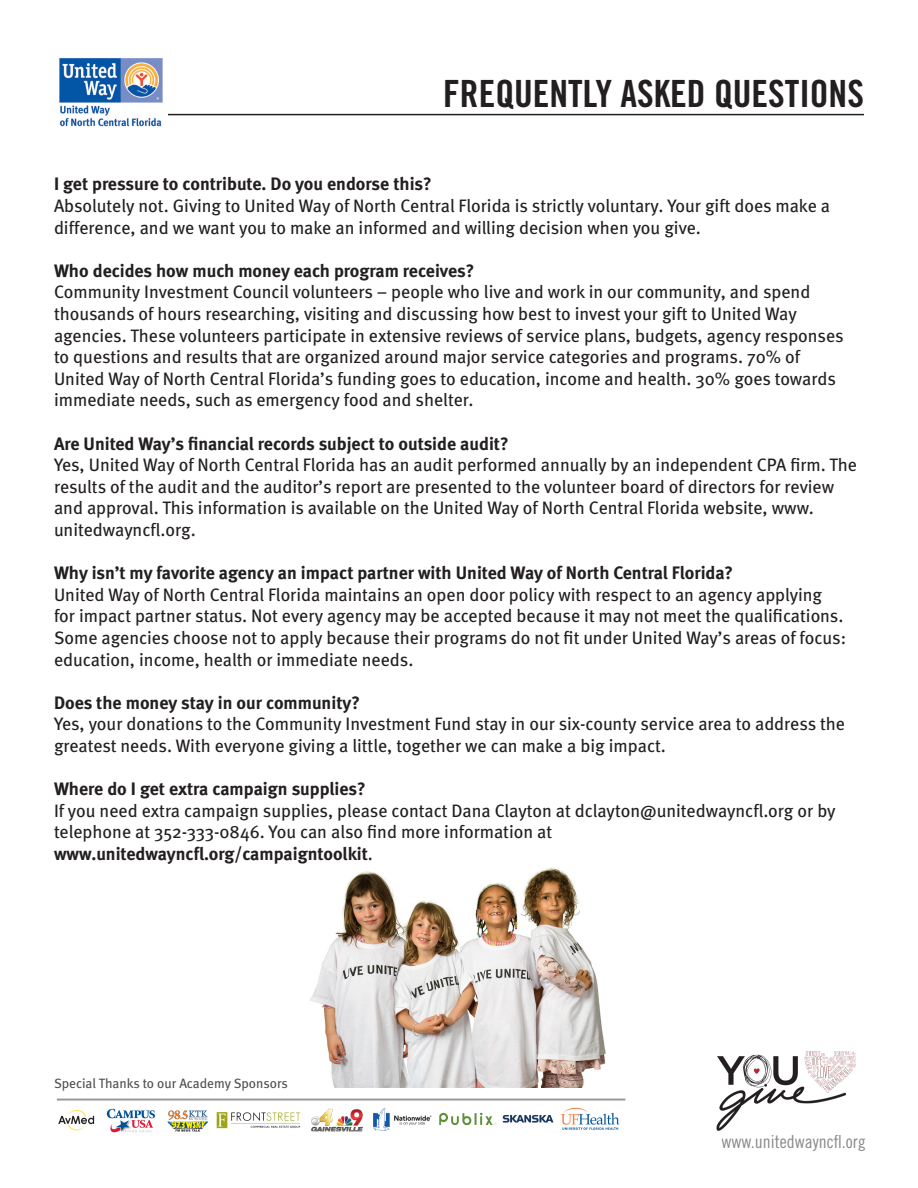
<style>
.page{position:relative;width:918px;height:1188px;background:#fff}
.page>*{position:absolute;margin:0;border:0;box-sizing:border-box;transform-origin:0 0}
.t1{font:37.5px "Trade Gothic Bold Cond Twenty";color:#231f20}
.t2{font:18px/21.6px "Meta";color:#231f20}
.t3{font:700 18px "Meta";color:#231f20}
.t4{font:18px "Trade Gothic Cond Eighteen";color:#231f20}
.t5{font:13.5px "Meta";color:#505050}
.s1{font-weight:400}
</style>
<div class="page">
<hr style="left:54px;top:114px;width:810px;height:1px;background:#231f20">
<img style="left:54px;top:58px;width:114px;height:69px">
<img style="left:56px;top:1098px;width:570px;height:35px">
<img style="left:716px;top:1051px;width:140px;height:80px">
<img style="left:310px;top:867px;width:296px;height:221px">
<p class="t1" style="left:443px;top:71px;width:422px">FREQUENTLY ASKED QUESTIONS</p>
<p class="t3" style="left:54px;top:174px;width:379px">I get pressure to contribute. Do you endorse this?</p>
<p class="t2" style="left:54px;top:195px;width:778px">Absolutely not. Giving to United Way of North Central Florida is strictly voluntary. Your gift does make a difference, and we want you to make an informed and willing decision when you give.</p>
<p class="t3" style="left:54px;top:260px;width:422px">Who decides how much money each program receives?</p>
<p class="t2" style="left:54px;top:281px;width:791px">Community Investment Council volunteers – people who live and work in our community, and spend thousands of hours researching, visiting and discussing how best to invest your gift to United Way agencies. These volunteers participate in extensive reviews of service plans, budgets, agency responses to questions and results that are organized around major service categories and programs. 70% of United Way of North Central Florida’s funding goes to education, income and health. 30% goes towards immediate needs, such as emergency food and shelter.</p>
<p class="t3" style="left:54px;top:433px;width:456px">Are United Way’s financial records subject to outside audit?</p>
<p class="t2" style="left:54px;top:454px;width:805px">Yes, United Way of North Central Florida has an audit performed annually by an independent CPA firm. The results of the audit and the auditor’s report are presented to the volunteer board of directors for review and approval. This information is available on the United Way of North Central Florida website, www. unitedwayncfl.org.</p>
<p class="t3" style="left:54px;top:562px;width:681px">Why isn’t my favorite agency an impact partner with United Way of North Central Florida?</p>
<p class="t2" style="left:54px;top:584px;width:794px">United Way of North Central Florida maintains an open door policy with respect to an agency applying for impact partner status. Not every agency may be accepted because it may not meet the qualifications.<br>Some agencies choose not to apply because their programs do not fit under United Way’s areas of focus: education, income, health or immediate needs.</p>
<p class="t3" style="left:54px;top:692px;width:307px">Does the money stay in our community?</p>
<p class="t2" style="left:54px;top:713px;width:793px">Yes, your donations to the Community Investment Fund stay in our six-county service area to address the greatest needs. With everyone giving a little, together we can make a big impact.</p>
<p class="t3" style="left:54px;top:778px;width:313px">Where do I get extra campaign supplies?</p>
<p class="t2" style="left:54px;top:800px;width:783px">If you need extra campaign supplies, please contact Dana Clayton at dclayton@unitedwayncfl.org or by telephone at 352-333-0846. You can also find more information at</p>
<p class="t3" style="left:54px;top:843px;width:320px">www.unitedwayncfl.org/campaigntoolkit<span class="s1">.</span></p>
<p class="t5" style="left:54px;top:1075px;width:235px">Special Thanks to our Academy Sponsors</p>
<p class="t4" style="left:721px;top:1131px;width:146px">www.unitedwayncfl.org</p>
</div>
